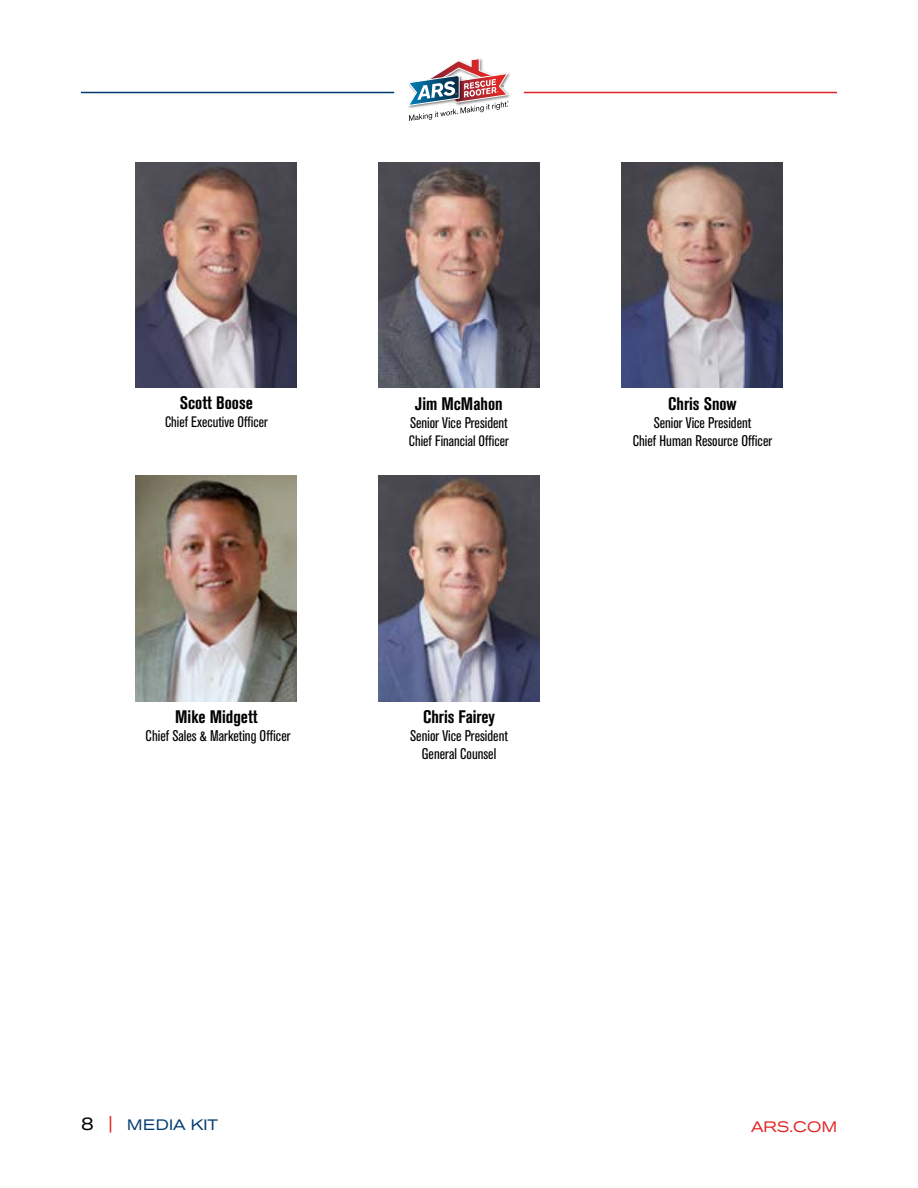
<style>
.page{position:relative;width:918px;height:1188px;background:#fff}
.page>*{position:absolute;margin:0;border:0;box-sizing:border-box;transform-origin:0 0}
.t1{font:700 condensed 18px "Akzidenz Grotesk BQ";color:#000}
.t2{font:condensed 15.3px/18px "Akzidenz Grotesk BQ";color:#000;text-align:center}
.t3{font:condensed 15px "Akzidenz Grotesk BQ";color:#000}
.t4{font:expanded 15px "Akzidenz Grotesk BE";letter-spacing:.02em;color:#003b71}
.t5{font:expanded 15px "Akzidenz Grotesk BE";letter-spacing:.02em;color:#e12726}
.s1{font-size:18px;color:#000}
.s2{font-stretch:normal;font-size:18px;color:#e12726}
</style>
<div class="page">
<img style="left:408px;top:58px;width:101px;height:63px">
<hr style="left:81px;top:92px;width:313px;height:1px;background:#003b71">
<hr style="left:524px;top:92px;width:313px;height:1px;background:#e12726">
<img style="left:378px;top:475px;width:162px;height:226px">
<img style="left:378px;top:162px;width:162px;height:226px">
<img style="left:621px;top:162px;width:162px;height:226px">
<img style="left:135px;top:475px;width:162px;height:226px">
<img style="left:135px;top:162px;width:162px;height:226px">
<p class="t1" style="left:180px;top:393px;width:75px">Scott Boose</p>
<p class="t3" style="left:165px;top:414px;width:104px">Chief Executive Officer</p>
<p class="t1" style="left:175px;top:706px;width:84px">Mike Midgett</p>
<p class="t2" style="left:146px;top:727px;width:146px">Chief Sales &amp; Marketing Officer</p>
<p class="t1" style="left:415px;top:393px;width:89px">Jim McMahon</p>
<p class="t2" style="left:410px;top:414px;width:99px">Senior Vice President</p>
<p class="t3" style="left:409px;top:432px;width:101px">Chief Financial Officer</p>
<p class="t1" style="left:423px;top:706px;width:73px">Chris Fairey</p>
<p class="t2" style="left:410px;top:727px;width:99px">Senior Vice President<br>General Counsel</p>
<p class="t1" style="left:668px;top:393px;width:70px">Chris Snow</p>
<p class="t2" style="left:633px;top:414px;width:141px">Senior Vice President<br>Chief Human Resource Officer</p>
<p class="t4" style="left:81px;top:1116px;width:139px"><span class="s1">8</span> <span class="s2">|</span> MEDIA KIT</p>
<p class="t5" style="left:751px;top:1118px;width:87px">ARS.COM</p>
</div>
